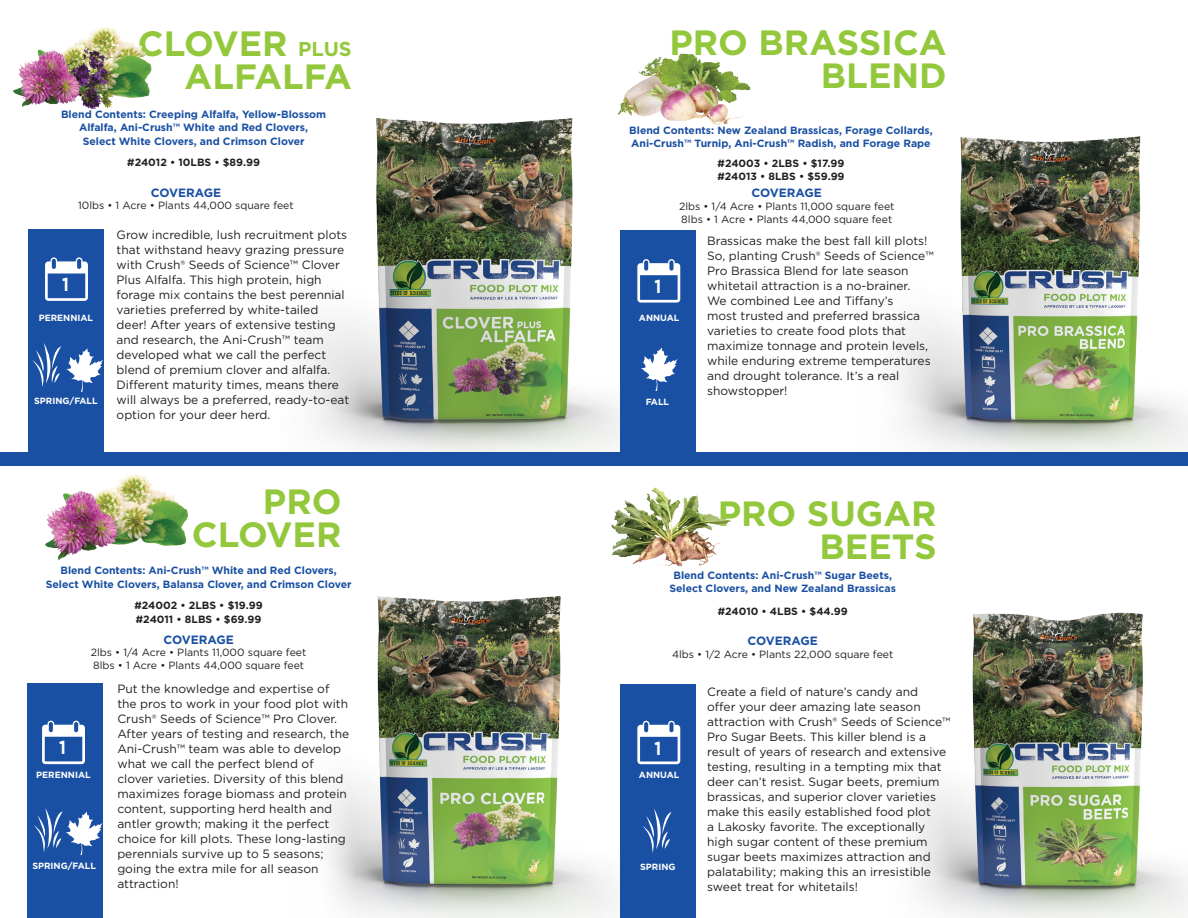
<style>
.page{position:relative;width:1188px;height:918px;background:#fff}
.page>*{position:absolute;margin:0;border:0;box-sizing:border-box;transform-origin:0 0}
.t1{font:700 35.1px/33px "Gotham";color:#94c83c;text-align:right}
.t2{font:700 18.75px "Gotham";color:#fff;scale:.86 1}
.t3{font:12px/15px "Gotham";color:#231f20}
.t4{font:700 12px "Gotham";color:#1a50a3}
.t5{font:700 10.5px/13.5px "Gotham";color:#1a50a3;text-align:center}
.t6{font:10.5px/12.6px "Gotham";color:#231f20}
.t7{font:700 10.5px/12.6px "Gotham";color:#231f20}
.t8{font:700 9px "Gotham";color:#fff}
.s1{font-size:20.1px}
</style>
<div class="page">
<img style="left:327px;top:596px;width:293px;height:322px">
<img style="left:302px;top:117px;width:318px;height:335px">
<img style="left:897px;top:136px;width:291px;height:316px">
<img style="left:611px;top:53px;width:140px;height:77px">
<img style="left:914px;top:612px;width:274px;height:306px">
<div style="left:0;top:452px;width:1188px;height:13px;background:#1a50a3"></div>
<img style="left:611px;top:487px;width:120px;height:80px">
<div style="left:620px;top:230px;width:76px;height:229px;background:#1a50a3"></div>
<svg style="left:616px;top:259px;width:64px;height:71px"></svg>
<svg style="left:616px;top:348px;width:61px;height:56px"></svg>
<div style="left:620px;top:684px;width:76px;height:234px;background:#1a50a3"></div>
<svg style="left:616px;top:721px;width:64px;height:76px"></svg>
<div style="left:28px;top:229px;width:76px;height:230px;background:#1a50a3"></div>
<svg style="left:45px;top:257px;width:43px;height:44px"></svg>
<svg style="left:32px;top:343px;width:29px;height:44px"></svg>
<img style="left:13px;top:28px;width:138px;height:82px">
<svg style="left:67px;top:348px;width:36px;height:44px"></svg>
<div style="left:28px;top:684px;width:75px;height:234px;background:#1a50a3"></div>
<svg style="left:42px;top:721px;width:43px;height:43px"></svg>
<img style="left:45px;top:474px;width:143px;height:86px">
<svg style="left:34px;top:808px;width:68px;height:47px"></svg>
<svg style="left:616px;top:808px;width:56px;height:63px"></svg>
<h1 class="t1" style="left:138px;top:27px;width:215px">CLOVER <span class="s1">PLUS<br></span>ALFALFA</h1>
<p class="t5" style="left:61px;top:107px;width:267px">Blend Contents: Creeping Alfalfa, Yellow-Blossom<br>Alfalfa, Ani-Crush™ White and Red Clovers,<br>Select White Clovers, and Crimson Clover</p>
<p class="t7" style="left:127px;top:156px;width:134px">#24012 • 10LBS • $89.99</p>
<p class="t4" style="left:151px;top:184px;width:72px">COVERAGE</p>
<p class="t6" style="left:78px;top:199px;width:217px">10lbs • 1 Acre • Plants 44,000 square feet</p>
<h2 class="t2" style="left:62px;top:272px;width:9px">1</h2>
<p class="t8" style="left:39px;top:311px;width:56px">PERENNIAL</p>
<p class="t8" style="left:34px;top:395px;width:65px">SPRING/FALL</p>
<p class="t3" style="left:117px;top:227px;width:234px">Grow incredible, lush recruitment plots that withstand heavy grazing pressure with Crush® Seeds of Science™ Clover Plus Alfalfa. This high protein, high forage mix contains the best perennial varieties preferred by white-tailed deer! After years of extensive testing and research, the Ani-Crush™ team developed what we call the perfect blend of premium clover and alfalfa.<br>Different maturity times, means there will always be a preferred, ready-to-eat option for your deer herd.</p>
<h1 class="t1" style="left:192px;top:485px;width:151px">PRO<br>CLOVER</h1>
<p class="t5" style="left:46px;top:564px;width:307px">Blend Contents: Ani-Crush™ White and Red Clovers,<br>Select White Clovers, Balansa Clover, and Crimson Clover</p>
<p class="t7" style="left:135px;top:599px;width:130px;line-height:13.5px">#24002 • 2LBS • $19.99 #24011 • 8LBS • $69.99</p>
<p class="t4" style="left:163px;top:632px;width:72px">COVERAGE</p>
<p class="t6" style="left:91px;top:646px;width:217px">2lbs • 1/4 Acre • Plants 11,000 square feet<br>8lbs • 1 Acre • Plants 44,000 square feet</p>
<h1 class="t1" style="left:669px;top:26px;width:279px">PRO BRASSICA<br>BLEND</h1>
<p class="t5" style="left:629px;top:123px;width:305px;text-align:left">Blend Contents: New Zealand Brassicas, Forage Collards,<br>Ani-Crush™️ Turnip, Ani-Crush™ Radish, and Forage Rape</p>
<p class="t7" style="left:717px;top:157px;width:129px">#24003 • 2LBS • $17.99 #24013 • 8LBS • $59.99</p>
<p class="t4" style="left:752px;top:185px;width:72px">COVERAGE</p>
<p class="t6" style="left:679px;top:200px;width:217px">2lbs • 1/4 Acre • Plants 11,000 square feet<br>8lbs • 1 Acre • Plants 44,000 square feet</p>
<h2 class="t2" style="left:655px;top:274px;width:9px">1</h2>
<p class="t8" style="left:639px;top:312px;width:42px">ANNUAL</p>
<p class="t8" style="left:646px;top:395px;width:25px">FALL</p>
<p class="t3" style="left:707px;top:233px;width:228px">Brassicas make the best fall kill plots!<br>So, planting Crush® Seeds of Science™ Pro Brassica Blend for late season whitetail attraction is a no-brainer.<br>We combined Lee and Tiffany’s<br>most trusted and preferred brassica varieties to create food plots that maximize tonnage and protein levels, while enduring extreme temperatures and drought tolerance. It’s a real showstopper!</p>
<h1 class="t1" style="left:718px;top:497px;width:220px">PRO SUGAR<br>BEETS</h1>
<p class="t5" style="left:669px;top:568px;width:228px">Blend Contents: Ani-Crush™ Sugar Beets,<br>Select Clovers, and New Zealand Brassicas</p>
<p class="t7" style="left:718px;top:604px;width:131px">#24010 • 4LBS • $44.99</p>
<p class="t4" style="left:748px;top:633px;width:72px">COVERAGE</p>
<p class="t6" style="left:672px;top:648px;width:223px">4lbs • 1/2 Acre • Plants 22,000 square feet</p>
<p class="t3" style="left:117px;top:681px;width:233px">Put the knowledge and expertise of the pros to work in your food plot with Crush®️ Seeds of Science™️ Pro Clover.<br>After years of testing and research, the Ani-Crush™️ team was able to develop what we call the perfect blend of clover varieties. Diversity of this blend maximizes forage biomass and protein content, supporting herd health and antler growth; making it the perfect choice for kill plots. These long-lasting perennials survive up to 5 seasons; going the extra mile for all season attraction!</p>
<h2 class="t2" style="left:59px;top:735px;width:9px">1</h2>
<p class="t8" style="left:36px;top:769px;width:56px">PERENNIAL</p>
<h2 class="t2" style="left:655px;top:735px;width:9px">1</h2>
<p class="t8" style="left:639px;top:769px;width:42px">ANNUAL</p>
<p class="t8" style="left:32px;top:860px;width:65px">SPRING/FALL</p>
<p class="t8" style="left:640px;top:861px;width:37px">SPRING</p>
<p class="t3" style="left:707px;top:684px;width:241px">Create a field of nature’s candy and offer your deer amazing late season attraction with Crush®️ Seeds of Science™️ Pro Sugar Beets. This killer blend is a result of years of research and extensive testing, resulting in a tempting mix that deer can’t resist. Sugar beets, premium brassicas, and superior clover varieties make this easily established food plot<br>a Lakosky favorite. The exceptionally high sugar content of these premium sugar beets maximizes attraction and palatability; making this an irresistible sweet treat for whitetails!</p>
</div>
